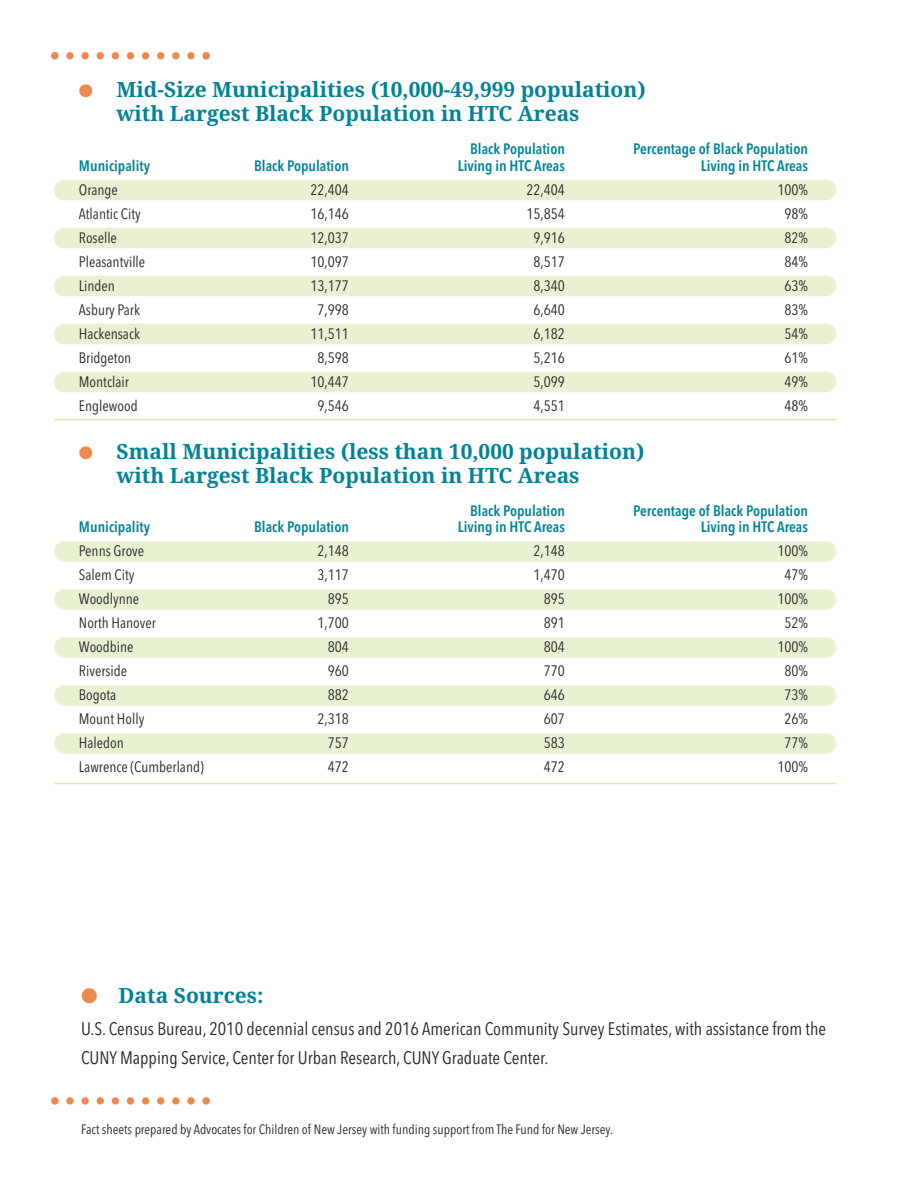
<style>
.page{position:relative;width:918px;height:1188px;background:#fff}
.page>*{position:absolute;margin:0;border:0;box-sizing:border-box;transform-origin:0 0}
.t1{font:700 21px/24px "Droid Serif Pro";color:#008397}
.t2{font:18px/29.5px "Avenir Next Condensed";color:#272526}
.t3{font:15px "Avenir Next Condensed";color:#272526}
.t4{font:600 15px "Avenir Next Condensed";color:#008397}
.t5{font:13.5px "Avenir Next Condensed";color:#272526}
.s1{color:#ec894e}
</style>
<div class="page">
<div style="left:54px;top:180px;width:782px;height:20px;background:#e8f2d2;border-radius:10px"></div>
<div style="left:54px;top:228px;width:782px;height:20px;background:#e8f2d2;border-radius:10px"></div>
<div style="left:54px;top:276px;width:782px;height:20px;background:#e8f2d2;border-radius:10px"></div>
<div style="left:54px;top:324px;width:782px;height:20px;background:#e8f2d2;border-radius:10px"></div>
<div style="left:54px;top:372px;width:782px;height:20px;background:#e8f2d2;border-radius:10px"></div>
<div style="left:54px;top:541px;width:782px;height:21px;background:#e8f2d2;border-radius:10px"></div>
<div style="left:54px;top:589px;width:782px;height:21px;background:#e8f2d2;border-radius:10px"></div>
<div style="left:54px;top:637px;width:782px;height:21px;background:#e8f2d2;border-radius:10px"></div>
<div style="left:54px;top:685px;width:782px;height:21px;background:#e8f2d2;border-radius:10px"></div>
<div style="left:54px;top:733px;width:782px;height:21px;background:#e8f2d2;border-radius:10px"></div>
<svg style="left:51px;top:52px;width:159px;height:8px"></svg>
<svg style="left:51px;top:1097px;width:159px;height:8px"></svg>
<hr style="left:54px;top:419px;width:782px;height:1px;background:#d7e9b1">
<hr style="left:54px;top:783px;width:782px;height:1px;background:#d7e9b1">
<h1 class="t1" style="left:117px;top:77px;width:531px;text-indent:-38px"><span class="s1">●</span> Mid-Size Municipalities (10,000-49,999 population) with Largest Black Population in HTC Areas</h1>
<p class="t4" style="left:470px;top:136px;width:96px">Black Population</p>
<p class="t4" style="left:633px;top:136px;width:176px">Percentage of Black Population</p>
<p class="t4" style="left:79px;top:152px;width:73px">Municipality</p>
<p class="t4" style="left:254px;top:152px;width:96px">Black Population</p>
<p class="t4" style="left:458px;top:152px;width:109px">Living in HTC Areas</p>
<p class="t4" style="left:701px;top:152px;width:109px">Living in HTC Areas</p>
<p class="t3" style="left:79px;top:177px;width:41px">Orange</p>
<p class="t3" style="left:310px;top:177px;width:40px">22,404</p>
<p class="t3" style="left:526px;top:177px;width:40px">22,404</p>
<p class="t3" style="left:777px;top:177px;width:32px">100%</p>
<p class="t3" style="left:79px;top:201px;width:63px">Atlantic City</p>
<p class="t3" style="left:310px;top:201px;width:40px">16,146</p>
<p class="t3" style="left:526px;top:201px;width:40px">15,854</p>
<p class="t3" style="left:784px;top:201px;width:25px">98%</p>
<p class="t3" style="left:79px;top:225px;width:40px">Roselle</p>
<p class="t3" style="left:310px;top:225px;width:40px">12,037</p>
<p class="t3" style="left:533px;top:225px;width:33px">9,916</p>
<p class="t3" style="left:784px;top:225px;width:25px">82%</p>
<p class="t3" style="left:79px;top:249px;width:68px">Pleasantville</p>
<p class="t3" style="left:310px;top:249px;width:40px">10,097</p>
<p class="t3" style="left:533px;top:249px;width:33px">8,517</p>
<p class="t3" style="left:784px;top:249px;width:25px">84%</p>
<p class="t3" style="left:79px;top:273px;width:38px">Linden</p>
<p class="t3" style="left:310px;top:273px;width:40px">13,177</p>
<p class="t3" style="left:533px;top:273px;width:33px">8,340</p>
<p class="t3" style="left:784px;top:273px;width:25px">63%</p>
<p class="t3" style="left:79px;top:297px;width:63px">Asbury Park</p>
<p class="t3" style="left:317px;top:297px;width:33px">7,998</p>
<p class="t3" style="left:533px;top:297px;width:33px">6,640</p>
<p class="t3" style="left:784px;top:297px;width:25px">83%</p>
<p class="t3" style="left:79px;top:321px;width:63px">Hackensack</p>
<p class="t3" style="left:310px;top:321px;width:40px">11,511</p>
<p class="t3" style="left:533px;top:321px;width:33px">6,182</p>
<p class="t3" style="left:784px;top:321px;width:25px">54%</p>
<p class="t3" style="left:79px;top:345px;width:54px">Bridgeton</p>
<p class="t3" style="left:317px;top:345px;width:33px">8,598</p>
<p class="t3" style="left:533px;top:345px;width:33px">5,216</p>
<p class="t3" style="left:784px;top:345px;width:25px">61%</p>
<p class="t3" style="left:79px;top:369px;width:51px">Montclair</p>
<p class="t3" style="left:310px;top:369px;width:40px">10,447</p>
<p class="t3" style="left:533px;top:369px;width:33px">5,099</p>
<p class="t3" style="left:784px;top:369px;width:25px">49%</p>
<p class="t3" style="left:79px;top:393px;width:60px">Englewood</p>
<p class="t3" style="left:317px;top:393px;width:33px">9,546</p>
<p class="t3" style="left:533px;top:393px;width:33px">4,551</p>
<p class="t3" style="left:784px;top:393px;width:25px">48%</p>
<h1 class="t1" style="left:117px;top:438px;width:529px;text-indent:-38px"><span class="s1">●</span> Small Municipalities (less than 10,000 population) with Largest Black Population in HTC Areas</h1>
<p class="t4" style="left:470px;top:497px;width:96px">Black Population</p>
<p class="t4" style="left:633px;top:497px;width:176px">Percentage of Black Population</p>
<p class="t4" style="left:79px;top:514px;width:73px">Municipality</p>
<p class="t4" style="left:254px;top:514px;width:96px">Black Population</p>
<p class="t4" style="left:458px;top:514px;width:109px">Living in HTC Areas</p>
<p class="t4" style="left:701px;top:514px;width:109px">Living in HTC Areas</p>
<p class="t3" style="left:79px;top:538px;width:67px">Penns Grove</p>
<p class="t3" style="left:317px;top:538px;width:33px">2,148</p>
<p class="t3" style="left:533px;top:538px;width:33px">2,148</p>
<p class="t3" style="left:777px;top:538px;width:32px">100%</p>
<p class="t3" style="left:79px;top:562px;width:57px">Salem City</p>
<p class="t3" style="left:317px;top:562px;width:33px">3,117</p>
<p class="t3" style="left:533px;top:562px;width:33px">1,470</p>
<p class="t3" style="left:784px;top:562px;width:25px">47%</p>
<p class="t3" style="left:79px;top:586px;width:62px">Woodlynne</p>
<p class="t3" style="left:328px;top:586px;width:23px">895</p>
<p class="t3" style="left:544px;top:586px;width:23px">895</p>
<p class="t3" style="left:777px;top:586px;width:32px">100%</p>
<p class="t3" style="left:79px;top:610px;width:79px">North Hanover</p>
<p class="t3" style="left:317px;top:610px;width:33px">1,700</p>
<p class="t3" style="left:544px;top:610px;width:23px">891</p>
<p class="t3" style="left:784px;top:610px;width:25px">52%</p>
<p class="t3" style="left:79px;top:634px;width:56px">Woodbine</p>
<p class="t3" style="left:328px;top:634px;width:23px">804</p>
<p class="t3" style="left:544px;top:634px;width:23px">804</p>
<p class="t3" style="left:777px;top:634px;width:32px">100%</p>
<p class="t3" style="left:79px;top:658px;width:50px">Riverside</p>
<p class="t3" style="left:328px;top:658px;width:23px">960</p>
<p class="t3" style="left:544px;top:658px;width:23px">770</p>
<p class="t3" style="left:784px;top:658px;width:25px">80%</p>
<p class="t3" style="left:79px;top:682px;width:39px">Bogota</p>
<p class="t3" style="left:328px;top:682px;width:23px">882</p>
<p class="t3" style="left:544px;top:682px;width:23px">646</p>
<p class="t3" style="left:784px;top:682px;width:25px">73%</p>
<p class="t3" style="left:79px;top:706px;width:67px">Mount Holly</p>
<p class="t3" style="left:317px;top:706px;width:33px">2,318</p>
<p class="t3" style="left:544px;top:706px;width:23px">607</p>
<p class="t3" style="left:784px;top:706px;width:25px">26%</p>
<p class="t3" style="left:79px;top:730px;width:46px">Haledon</p>
<p class="t3" style="left:328px;top:730px;width:23px">757</p>
<p class="t3" style="left:544px;top:730px;width:23px">583</p>
<p class="t3" style="left:784px;top:730px;width:25px">77%</p>
<p class="t3" style="left:79px;top:754px;width:126px">Lawrence (Cumberland)</p>
<p class="t3" style="left:328px;top:754px;width:23px">472</p>
<p class="t3" style="left:544px;top:754px;width:23px">472</p>
<p class="t3" style="left:777px;top:754px;width:32px">100%</p>
<h1 class="t1" style="left:81px;top:983px;width:184px"><span class="s1">●</span> Data Sources:</h1>
<p class="t2" style="left:81px;top:1013px;width:747px">U.S. Census Bureau, 2010 decennial census and 2016 American Community Survey Estimates, with assistance from the<br>CUNY Mapping Service, Center for Urban Research, CUNY Graduate Center.</p>
<p class="t5" style="left:81px;top:1117px;width:534px">Fact sheets prepared by Advocates for Children of New Jersey with funding support from The Fund for New Jersey.</p>
</div>
